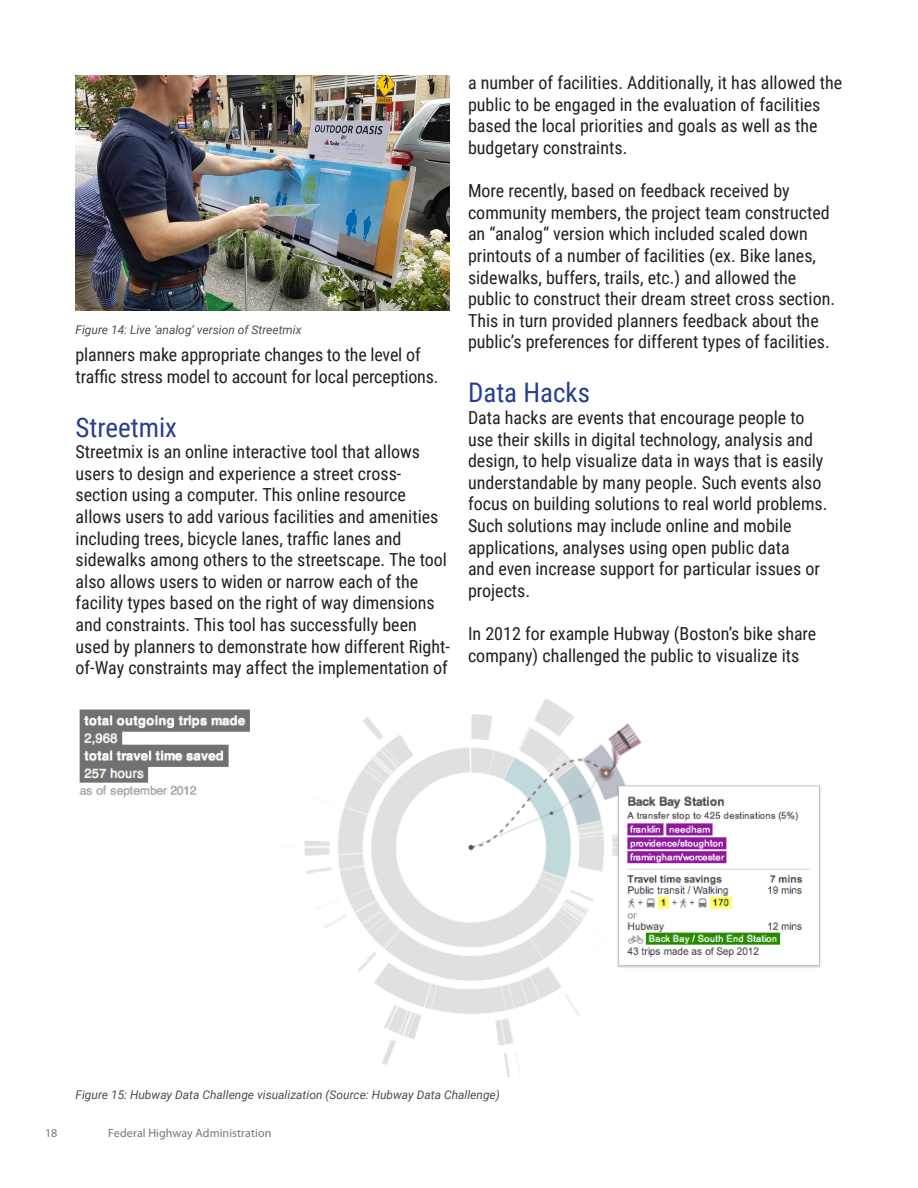
<style>
.page{position:relative;width:918px;height:1188px;background:#fff}
.page>*{position:absolute;margin:0;border:0;box-sizing:border-box;transform-origin:0 0}
.t1{font:27px "Roboto Condensed";color:#253f8e}
.t2{font:18px/21.6px "Roboto Condensed";color:#231f20}
.t3{font:italic 12px "Roboto";color:#4b4c4d}
.t4{font:12px "Myriad Pro";letter-spacing:.005em;color:#757679}
</style>
<div class="page">
<img style="left:76px;top:76px;width:374px;height:235px">
<img style="left:79px;top:698px;width:742px;height:378px">
<p class="t3" style="left:76px;top:321px;width:227px">Figure 14: Live ‘analog’ version of Streetmix</p>
<p class="t2" style="left:76px;top:343px;width:365px">planners make appropriate changes to the level of traffic stress model to account for local perceptions.</p>
<p class="t1" style="left:76px;top:408px;width:103px">Streetmix</p>
<p class="t2" style="left:76px;top:440px;width:376px">Streetmix is an online interactive tool that allows users to design and experience a street cross&shy;section using a computer. This online resource allows users to add various facilities and amenities including trees, bicycle lanes, traffic lanes and sidewalks among others to the streetscape. The tool also allows users to widen or narrow each of the facility types based on the right of way dimensions and constraints. This tool has successfully been used by planners to demonstrate how different Right&shy;of-Way constraints may affect the implementation of</p>
<p class="t2" style="left:468px;top:71px;width:376px">a number of facilities. Additionally, it has allowed the public to be engaged in the evaluation of facilities based the local priorities and goals as well as the budgetary constraints.</p>
<p class="t2" style="left:468px;top:179px;width:369px">More recently, based on feedback received by community members, the project team constructed an “analog“ version which included scaled down printouts of a number of facilities (ex. Bike lanes, sidewalks, buffers, trails, etc.) and allowed the public to construct their dream street cross section.<br>This in turn provided planners feedback about the public’s preferences for different types of facilities.</p>
<p class="t1" style="left:468px;top:374px;width:124px">Data Hacks</p>
<p class="t2" style="left:468px;top:406px;width:361px">Data hacks are events that encourage people to use their skills in digital technology, analysis and design, to help visualize data in ways that is easily understandable by many people. Such events also focus on building solutions to real world problems.<br>Such solutions may include online and mobile applications, analyses using open public data<br>and even increase support for particular issues or projects.</p>
<p class="t2" style="left:468px;top:622px;width:350px">In 2012 for example Hubway (Boston’s bike share company) challenged the public to visualize its</p>
<p class="t3" style="left:76px;top:1086px;width:426px">Figure 15: Hubway Data Challenge visualization (Source: Hubway Data Challenge)</p>
<p class="t4" style="left:45px;top:1126px;width:14px">18</p>
<p class="t4" style="left:108px;top:1126px;width:165px">Federal Highway Administration</p>
</div>
